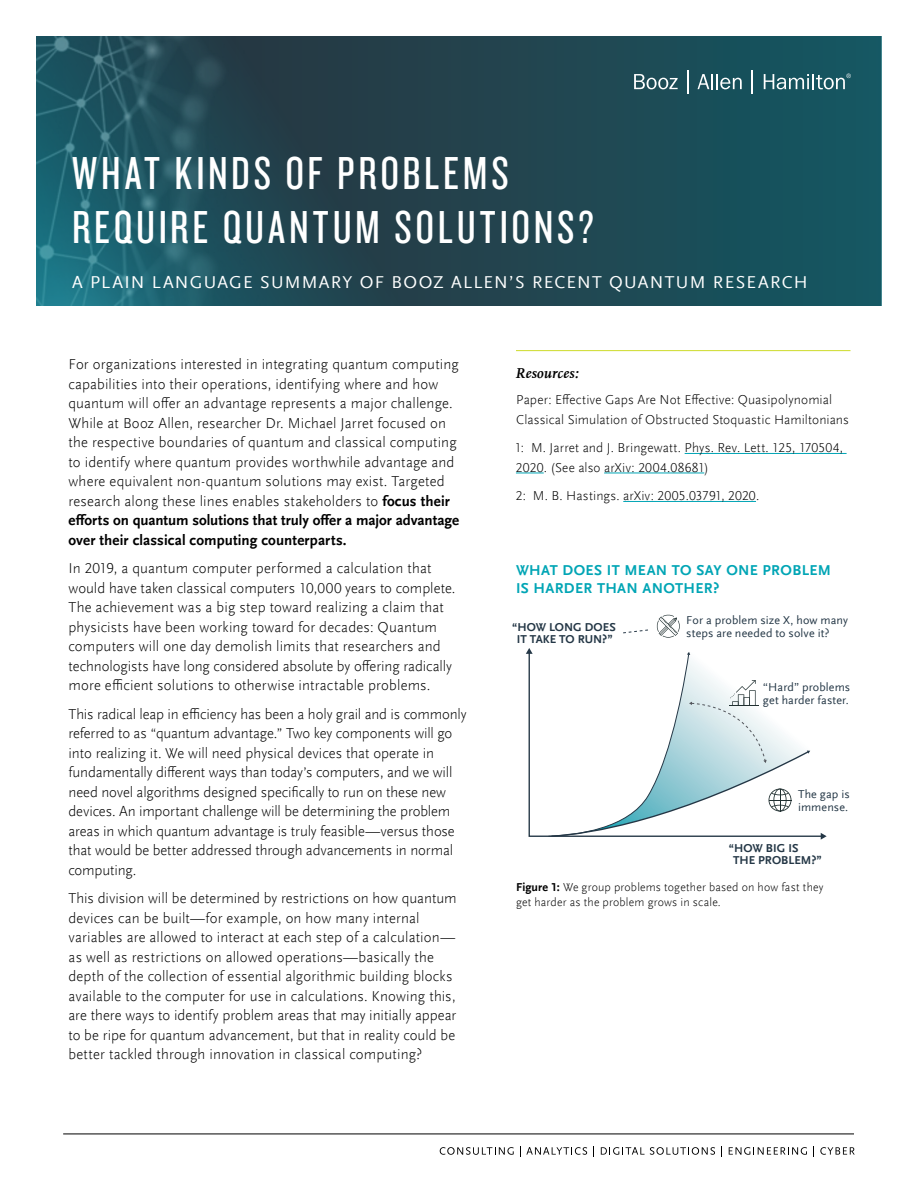
<style>
.page{position:relative;width:918px;height:1188px;background:#fff}
.page>*{position:absolute;margin:0;border:0;box-sizing:border-box;transform-origin:0 0}
.t1{font:48px/54px "Knockout 28 Junior Feathrwt";letter-spacing:.08em;color:#fff}
.t2{font:18px "Scala Sans Offc";letter-spacing:.07em;color:#fff}
.t3{font:300 15px/19.5px "Scala Sans Offc";letter-spacing:.005em;color:#000}
.t4{font:700 15px/18px "Scala Sans Offc";letter-spacing:.025em;color:#00a5b5}
.t5{font:italic 700 15px "Scala Offc";letter-spacing:.025em;color:#000}
.t6{font:300 13.5px/19.5px "Scala Sans Offc";letter-spacing:.01em;color:#000}
.t7{font:12px/13.5px "Scala Sans Offc";letter-spacing:.01em;color:#243746}
.t8{font:300 12px/15px "Scala Sans Offc";letter-spacing:.015em;color:#000}
.t9{font:700 12px/12px "Scala Sans Offc";letter-spacing:.005em;color:#243746}
.s1{font-weight:700}
</style>
<div class="page">
<div style="left:36px;top:36px;width:846px;height:270px;background:#174f59"></div>
<svg style="left:634px;top:74px;width:44px;height:15px"></svg>
<hr style="left:687px;top:71px;width:2px;height:23px;background:#fff">
<svg style="left:752px;top:71px;width:1px;height:23px"></svg>
<svg style="left:698px;top:74px;width:44px;height:15px"></svg>
<svg style="left:764px;top:74px;width:87px;height:15px"></svg>
<hr style="left:63px;top:1134px;width:791px;height:1px;background:#000">
<svg style="left:440px;top:1147px;width:74px;height:8px"></svg>
<svg style="left:520px;top:1147px;width:67px;height:10px"></svg>
<svg style="left:601px;top:1147px;width:114px;height:8px"></svg>
<svg style="left:729px;top:1147px;width:78px;height:8px"></svg>
<svg style="left:820px;top:1147px;width:35px;height:8px"></svg>
<hr style="left:516px;top:350px;width:334px;height:1px;background:#cddb29">
<hr style="left:685px;top:453px;width:162px;height:1px;background:#00a5b5">
<svg style="left:516px;top:473px;width:28px;height:1px"></svg>
<hr style="left:604px;top:473px;width:100px;height:1px;background:#00a5b5">
<hr style="left:623px;top:501px;width:133px;height:1px;background:#00a5b5">
<svg style="left:528px;top:654px;width:293px;height:184px"></svg>
<svg style="left:526px;top:648px;width:7px;height:6px"></svg>
<svg style="left:821px;top:833px;width:6px;height:7px"></svg>
<svg style="left:548px;top:652px;width:262px;height:186px"></svg>
<svg style="left:656px;top:614px;width:24px;height:24px"></svg>
<svg style="left:623px;top:629px;width:25px;height:5px"></svg>
<svg style="left:36px;top:37px;width:518px;height:269px;fill:#23444f"></svg>
<h1 class="t1" style="left:72px;top:144px;width:523px">WHAT KINDS OF PROBLEMS<br>REQUIRE QUANTUM SOLUTIONS?</h1>
<p class="t2" style="left:72px;top:272px;width:737px">A PLAIN LANGUAGE SUMMARY OF BOOZ ALLEN’S RECENT QUANTUM RESEARCH</p>
<p class="t3" style="left:69px;top:355px;width:392px">For organizations interested in integrating quantum computing capabilities into their operations, identifying where and how quantum will offer an advantage represents a major challenge.<br>While at Booz Allen, researcher Dr. Michael Jarret focused on the respective boundaries of quantum and classical computing to identify where quantum provides worthwhile advantage and where equivalent non-quantum solutions may exist. Targeted research along these lines enables stakeholders to <span class="s1">focus their efforts on quantum solutions that truly offer a major advantage over their classical computing counterparts.</span></p>
<p class="t3" style="left:69px;top:559px;width:388px">In 2019, a quantum computer performed a calculation that would have taken classical computers 10,000 years to complete.<br>The achievement was a big step toward realizing a claim that physicists have been working toward for decades: Quantum computers will one day demolish limits that researchers and technologists have long considered absolute by offering radically more efficient solutions to otherwise intractable problems.</p>
<p class="t3" style="left:69px;top:705px;width:400px">This radical leap in efficiency has been a holy grail and is commonly referred to as “quantum advantage.” Two key components will go into realizing it. We will need physical devices that operate in fundamentally different ways than today’s computers, and we will need novel algorithms designed specifically to run on these new devices. An important challenge will be determining the problem areas in which quantum advantage is truly feasible—versus those that would be better addressed through advancements in normal computing.</p>
<p class="t3" style="left:69px;top:889px;width:390px">This division will be determined by restrictions on how quantum devices can be built—for example, on how many internal variables are allowed to interact at each step of a calculation— as well as restrictions on allowed operations—basically the depth of the collection of essential algorithmic building blocks available to the computer for use in calculations. Knowing this, are there ways to identify problem areas that may initially appear to be ripe for quantum advancement, but that in reality could be better tackled through innovation in classical computing?</p>
<p class="t5" style="left:515px;top:365px;width:65px">Resources:</p>
<p class="t6" style="left:516px;top:390px;width:334px">Paper: Effective Gaps Are Not Effective: Quasipolynomial<br>Classical Simulation of Obstructed Stoquastic Hamiltonians</p>
<p class="t6" style="left:515px;top:438px;width:330px">1: M. Jarret and J. Bringewatt. Phys. Rev. Lett. 125, 170504,<br>2020. (See also arXiv: 2004.08681)</p>
<p class="t6" style="left:516px;top:486px;width:245px">2: M. B. Hastings. arXiv: 2005.03791, 2020.</p>
<p class="t4" style="left:516px;top:561px;width:317px">WHAT DOES IT MEAN TO SAY ONE PROBLEM<br>IS HARDER THAN ANOTHER?</p>
<p class="t9" style="left:512px;top:622px;width:105px;text-align:center">“HOW LONG DOES<br>IT TAKE TO RUN?”</p>
<p class="t7" style="left:686px;top:613px;width:163px">For a problem size X, how many steps are needed to solve it?</p>
<p class="t7" style="left:763px;top:680px;width:89px">“Hard” problems get harder faster.</p>
<p class="t7" style="left:798px;top:787px;width:53px">The gap is immense.</p>
<p class="t9" style="left:733px;top:842px;width:90px;text-indent:-4px">“HOW BIG IS<br>THE PROBLEM?”</p>
<p class="t8" style="left:516px;top:880px;width:309px"><span class="s1">Figure 1:</span> We group problems together based on how fast they get harder as the problem grows in scale.</p>
</div>
